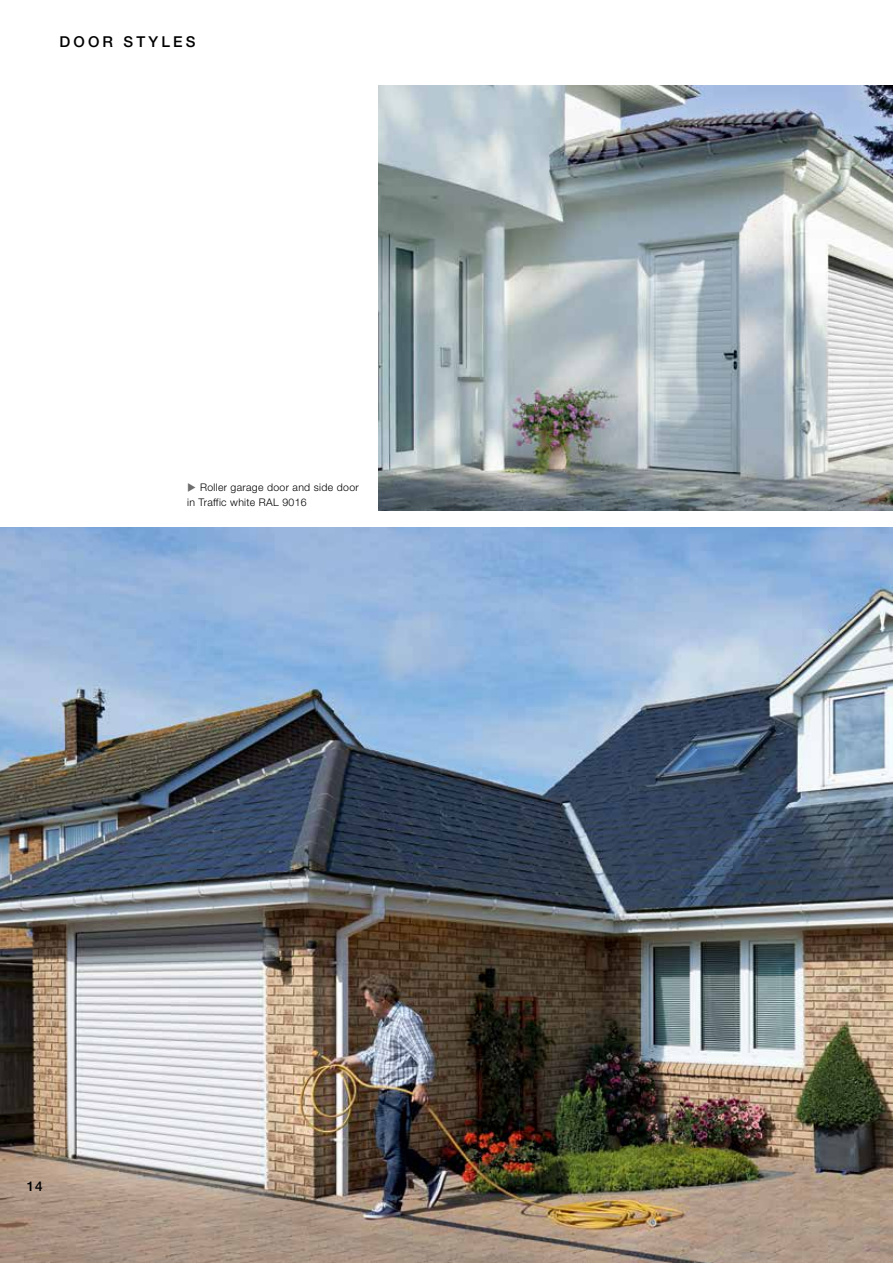
<style>
.page{position:relative;width:893px;height:1263px;background:#fff}
.page>*{position:absolute;margin:0;border:0;box-sizing:border-box;transform-origin:0 0}
.t1{font:500 15px "Hoermann Helvetica Neue";letter-spacing:.21em;color:#000}
.t2{font:500 13.5px "Hoermann Helvetica Neue";color:#000}
.t3{font:300 10.5px/14.9px "Hoermann Helvetica Neue";letter-spacing:.03em;color:#000}
.s1{color:#6e6e6e}
</style>
<div class="page">
<img style="left:378px;top:85px;width:515px;height:425px">
<img style="left:0;top:527px;width:893px;height:736px">
<h1 class="t1" style="left:60px;top:31px;width:137px">DOOR STYLES</h1>
<p class="t3" style="left:187px;top:479px;width:173px"><span class="s1">▶</span> Roller garage door and side door in Traffic white RAL 9016</p>
<p class="t2" style="left:27px;top:1176px;width:17px">14</p>
</div>
